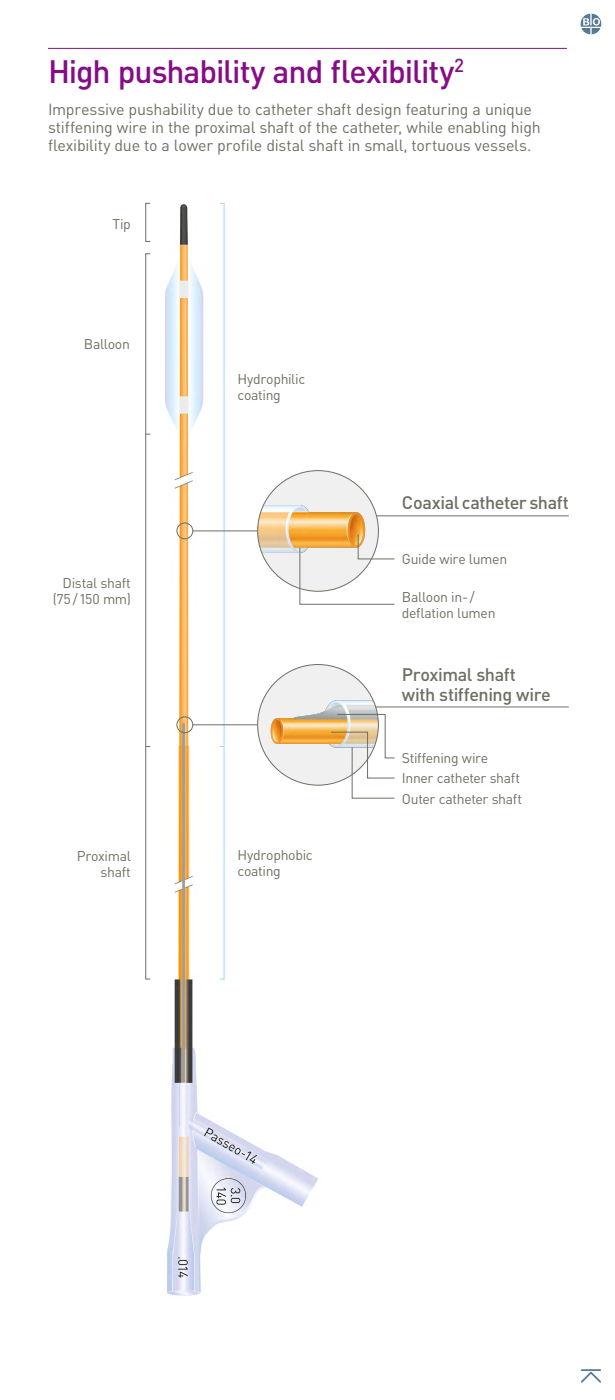
<style>
.page{position:relative;width:615px;height:1400px;background:#fff}
.page>*{position:absolute;margin:0;border:0;box-sizing:border-box;transform-origin:0 0}
.t1{font:500 32px "DIN Pro";letter-spacing:-.035em;color:#860c87}
.t2{font:500 18px/20px "DIN Pro";letter-spacing:-.025em;color:#6e6e64}
.t3{font:16px/18px "DIN Pro";letter-spacing:-.015em;color:#6e6e64}
.t4{font:14px/16px "DIN Pro";letter-spacing:-.025em;color:#6e6e64}
</style>
<div class="page">
<img style="left:165px;top:203px;width:153px;height:1093px">
<hr style="left:374px;top:515px;width:194px;height:1px;background:#6e6e64">
<hr style="left:374px;top:707px;width:194px;height:1px;background:#6e6e64">
<svg style="left:580px;top:14px;width:21px;height:20px"></svg>
<svg style="left:581px;top:1369px;width:20px;height:14px"></svg>
<hr style="left:48px;top:48px;width:518px;height:1px;background:#860c87">
<div style="left:145px;top:203px;width:5px;height:39px;border:1px solid #6e6e64"></div>
<div style="left:145px;top:253px;width:5px;height:726px;border:1px solid #6e6e64"></div>
<div style="left:219px;top:203px;width:5px;height:776px;border:1px solid #a3d9ec"></div>
<div style="left:257px;top:471px;width:121px;height:120px;background:#f0f0f0;border-radius:50%"></div>
<img style="left:257px;top:505px;width:109px;height:48px">
<div style="left:257px;top:665px;width:121px;height:120px;background:#f0f0f0;border-radius:50%"></div>
<img style="left:270px;top:700px;width:108px;height:45px">
<svg style="left:299px;top:534px;width:96px;height:71px"></svg>
<svg style="left:330px;top:714px;width:65px;height:85px"></svg>
<div style="left:176px;top:523px;width:17px;height:16px;border:1px solid #6e6e64;border-radius:50%"></div>
<div style="left:176px;top:716px;width:17px;height:17px;border:1px solid #6e6e64;border-radius:50%"></div>
<hr style="left:192px;top:531px;width:65px;height:1px;background:#6e6e64">
<hr style="left:192px;top:724px;width:65px;height:1px;background:#6e6e64">
<h1 class="t1" style="left:48px;top:49px;width:417px">High pushability and flexibility<sup>2</sup></h1>
<p class="t3" style="left:48px;top:99px;width:494px">Impressive pushability due to catheter shaft design featuring a unique stiffening wire in the proximal shaft of the catheter, while enabling high flexibility due to a lower profile distal shaft in small, tortuous vessels.</p>
<p class="t4" style="left:112px;top:216px;width:20px">Tip</p>
<p class="t4" style="left:84px;top:335px;width:48px">Balloon</p>
<p class="t4" style="left:53px;top:574px;width:80px;text-align:right">Distal shaft (75 /150 mm)</p>
<p class="t4" style="left:77px;top:847px;width:55px;text-align:right">Proximal shaft</p>
<p class="t4" style="left:237px;top:370px;width:69px">Hydrophilic coating</p>
<p class="t4" style="left:237px;top:846px;width:77px">Hydrophobic coating</p>
<p class="t2" style="left:402px;top:492px;width:168px">Coaxial catheter shaft</p>
<p class="t4" style="left:402px;top:550px;width:107px">Guide wire lumen</p>
<p class="t4" style="left:402px;top:588px;width:95px">Balloon in- / deflation lumen</p>
<p class="t2" style="left:402px;top:663px;width:150px">Proximal shaft with stiffening wire</p>
<p class="t4" style="left:402px;top:750px;width:88px">Stiffening wire</p>
<p class="t4" style="left:402px;top:768px;width:121px;line-height:20.1px">Inner catheter shaft<br>Outer catheter shaft</p>
</div>
